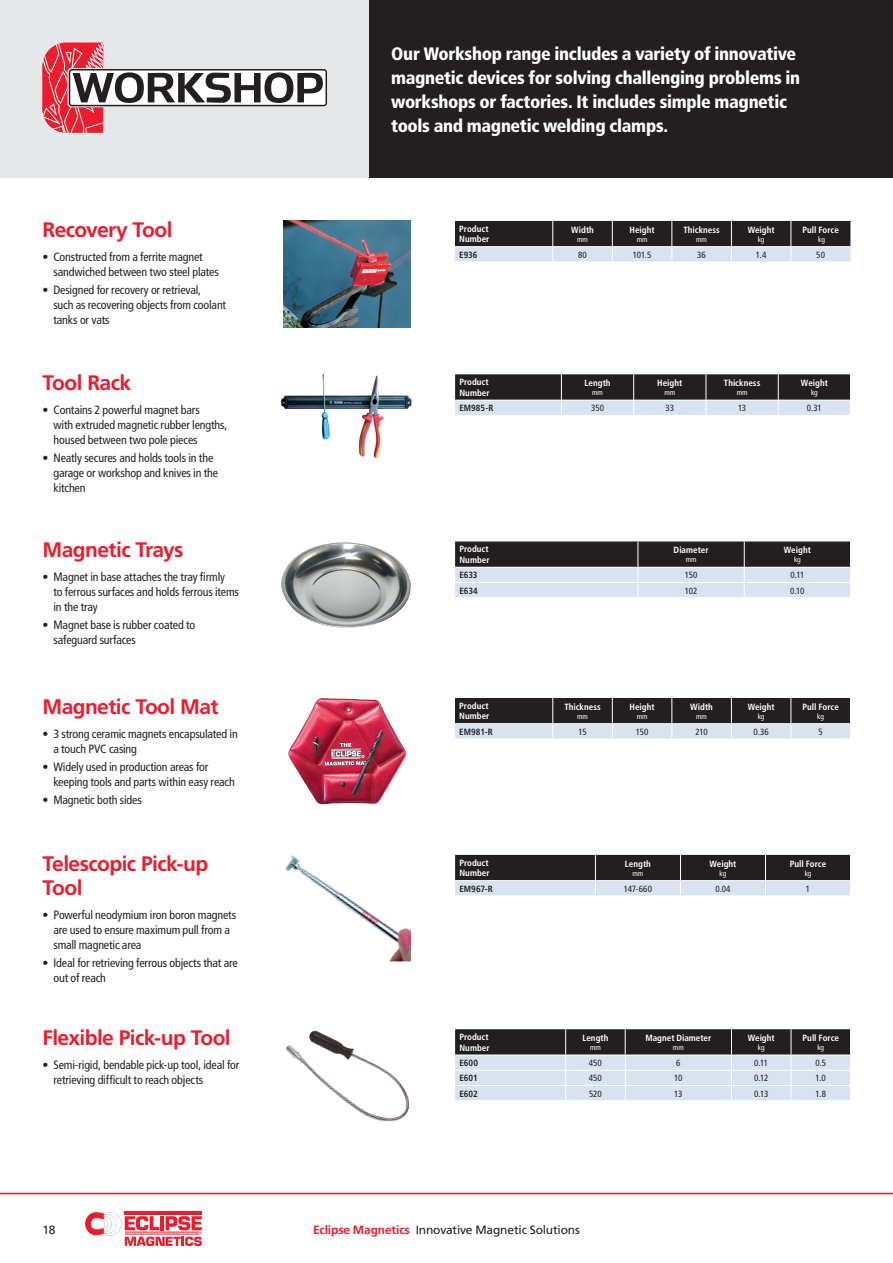
<style>
.page{position:relative;width:893px;height:1263px;background:#fff}
.page>*{position:absolute;margin:0;border:0;box-sizing:border-box;transform-origin:0 0}
.t1{font:700 21px/24px "Frutiger";letter-spacing:-.03em;color:#ee1b2c}
.t2{font:900 condensed 18px/24px "Frutiger";letter-spacing:-.02em;color:#fff}
.t3{font:condensed 12px "Frutiger";letter-spacing:-.01em;color:#231f20}
.t4{font:12px "Frutiger";letter-spacing:-.015em;color:#231f20}
.t5{font:700 condensed 9px/10.5px "Frutiger";color:#fff}
.t6{font:condensed 9px "Frutiger";letter-spacing:-.015em;color:#231f20}
.t7{font:700 condensed 9px "Frutiger";color:#231f20}
.t8{font:condensed 7.5px "Frutiger";letter-spacing:-.005em;color:#fff}
.s1{color:#fff}
.s2{font-weight:700;color:#ee1b2c}
</style>
<div class="page">
<svg style="left:85px;top:1212px;width:117px;height:34px"></svg>
<hr style="left:0;top:1193px;width:893px;height:1px;background:#ee1b2c">
<svg style="left:455px;top:221px;width:395px;height:41px;background:#6c6d72"></svg>
<img style="left:284px;top:221px;width:127px;height:106px">
<svg style="left:455px;top:374px;width:396px;height:41px;background:#6a6b70"></svg>
<img style="left:281px;top:374px;width:131px;height:84px">
<svg style="left:455px;top:541px;width:396px;height:56px;background:#898c93"></svg>
<svg style="left:455px;top:698px;width:396px;height:41px;background:#6e6e73"></svg>
<img style="left:288px;top:698px;width:118px;height:107px">
<svg style="left:455px;top:855px;width:396px;height:40px;background:#69696e"></svg>
<img style="left:285px;top:855px;width:126px;height:106px">
<svg style="left:455px;top:1029px;width:396px;height:71px;background:#9b9fa7"></svg>
<img style="left:285px;top:1031px;width:125px;height:91px">
<img style="left:281px;top:542px;width:130px;height:86px">
<div style="left:0;top:0;width:370px;height:178px;background:#e6e7e9"></div>
<div style="left:370px;top:0;width:523px;height:177px;background:#231f20"></div>
<svg style="left:42px;top:43px;width:281px;height:90px"></svg>
<hr style="left:892px;top:0;width:1px;height:154px;background:#e6e7e9">
<h1 class="t1" style="left:43px;top:217px;width:132px">Recovery Tool</h1>
<p class="t3" style="left:43px;top:249px;width:162px">• Constructed from a ferrite magnet</p>
<p class="t3" style="left:43px;top:264px;width:178px"><span class="s1">•</span> sandwiched between two steel plates</p>
<p class="t3" style="left:43px;top:282px;width:160px">• Designed for recovery or retrieval,</p>
<p class="t3" style="left:43px;top:297px;width:185px"><span class="s1">•</span> such as recovering objects from coolant</p>
<p class="t3" style="left:43px;top:312px;width:69px"><span class="s1">•</span> tanks or vats</p>
<h1 class="t1" style="left:43px;top:371px;width:90px">Tool Rack</h1>
<p class="t3" style="left:43px;top:403px;width:159px">• Contains 2 powerful magnet bars</p>
<p class="t3" style="left:43px;top:418px;width:186px"><span class="s1">•</span> with extruded magnetic rubber lengths,</p>
<p class="t3" style="left:43px;top:433px;width:157px"><span class="s1">•</span> housed between two pole pieces</p>
<p class="t3" style="left:43px;top:451px;width:172px">• Neatly secures and holds tools in the</p>
<p class="t3" style="left:43px;top:466px;width:177px"><span class="s1">•</span> garage or workshop and knives in the</p>
<p class="t3" style="left:43px;top:481px;width:44px"><span class="s1">•</span> kitchen</p>
<h1 class="t1" style="left:43px;top:538px;width:142px">Magnetic Trays</h1>
<p class="t3" style="left:43px;top:570px;width:184px">• Magnet in base attaches the tray firmly</p>
<p class="t3" style="left:43px;top:585px;width:198px"><span class="s1">•</span> to ferrous surfaces and holds ferrous items</p>
<p class="t3" style="left:43px;top:600px;width:57px"><span class="s1">•</span> in the tray</p>
<p class="t3" style="left:43px;top:618px;width:154px">• Magnet base is rubber coated to</p>
<p class="t3" style="left:43px;top:633px;width:95px"><span class="s1">•</span> safeguard surfaces</p>
<h1 class="t1" style="left:43px;top:694px;width:178px">Magnetic Tool Mat</h1>
<p class="t3" style="left:43px;top:726px;width:197px">• 3 strong ceramic magnets encapsulated in</p>
<p class="t3" style="left:43px;top:741px;width:96px"><span class="s1">•</span> a touch PVC casing</p>
<p class="t3" style="left:43px;top:759px;width:167px">• Widely used in production areas for</p>
<p class="t3" style="left:43px;top:774px;width:194px"><span class="s1">•</span> keeping tools and parts within easy reach</p>
<p class="t3" style="left:43px;top:792px;width:101px">• Magnetic both sides</p>
<h1 class="t1" style="left:43px;top:851px;width:167px">Telescopic Pick-up<br>Tool</h1>
<p class="t3" style="left:43px;top:907px;width:195px">• Powerful neodymium iron boron magnets</p>
<p class="t3" style="left:43px;top:922px;width:189px"><span class="s1">•</span> are used to ensure maximum pull from a</p>
<p class="t3" style="left:43px;top:937px;width:100px"><span class="s1">•</span> small magnetic area</p>
<p class="t3" style="left:43px;top:955px;width:197px">• Ideal for retrieving ferrous objects that are</p>
<p class="t3" style="left:43px;top:970px;width:65px"><span class="s1">•</span> out of reach</p>
<h1 class="t1" style="left:43px;top:1026px;width:190px">Flexible Pick-up Tool</h1>
<p class="t3" style="left:43px;top:1058px;width:198px">• Semi-rigid, bendable pick-up tool, ideal for</p>
<p class="t3" style="left:43px;top:1073px;width:162px"><span class="s1">•</span> retrieving difficult to reach objects</p>
<h2 class="t2" style="left:391px;top:42px;width:410px">Our Workshop range includes a variety of innovative magnetic devices for solving challenging problems in workshops or factories. It includes simple magnetic tools and magnetic welding clamps.</h2>
<p class="t5" style="left:459px;top:224px;width:32px">Product<br>Number</p>
<p class="t5" style="left:571px;top:224px;width:24px">Width</p>
<p class="t8" style="left:577px;top:235px;width:12px">mm</p>
<p class="t5" style="left:630px;top:224px;width:27px">Height</p>
<p class="t8" style="left:637px;top:235px;width:12px">mm</p>
<p class="t5" style="left:683px;top:224px;width:38px">Thickness</p>
<p class="t8" style="left:696px;top:235px;width:12px">mm</p>
<p class="t5" style="left:748px;top:224px;width:28px">Weight</p>
<p class="t8" style="left:758px;top:235px;width:8px">kg</p>
<p class="t5" style="left:802px;top:224px;width:38px">Pull Force</p>
<p class="t8" style="left:818px;top:235px;width:8px">kg</p>
<p class="t7" style="left:459px;top:249px;width:20px">E936</p>
<p class="t6" style="left:578px;top:249px;width:10px">80</p>
<p class="t6" style="left:633px;top:249px;width:20px">101.5</p>
<p class="t6" style="left:697px;top:249px;width:10px">36</p>
<p class="t6" style="left:756px;top:249px;width:12px">1.4</p>
<p class="t6" style="left:816px;top:249px;width:10px">50</p>
<p class="t5" style="left:459px;top:377px;width:32px">Product<br>Number</p>
<p class="t5" style="left:584px;top:378px;width:28px">Length</p>
<p class="t8" style="left:592px;top:388px;width:12px">mm</p>
<p class="t5" style="left:657px;top:378px;width:27px">Height</p>
<p class="t8" style="left:664px;top:388px;width:12px">mm</p>
<p class="t5" style="left:724px;top:378px;width:38px">Thickness</p>
<p class="t8" style="left:737px;top:388px;width:12px">mm</p>
<p class="t5" style="left:801px;top:378px;width:28px">Weight</p>
<p class="t8" style="left:811px;top:388px;width:8px">kg</p>
<p class="t7" style="left:459px;top:403px;width:36px">EM985-R</p>
<p class="t6" style="left:591px;top:403px;width:14px">350</p>
<p class="t6" style="left:666px;top:403px;width:10px">33</p>
<p class="t6" style="left:738px;top:403px;width:10px">13</p>
<p class="t6" style="left:807px;top:403px;width:17px">0.31</p>
<p class="t5" style="left:459px;top:544px;width:32px">Product<br>Number</p>
<p class="t5" style="left:674px;top:545px;width:36px">Diameter</p>
<p class="t8" style="left:686px;top:555px;width:12px">mm</p>
<p class="t5" style="left:784px;top:545px;width:28px">Weight</p>
<p class="t8" style="left:794px;top:555px;width:8px">kg</p>
<p class="t7" style="left:459px;top:570px;width:20px">E633</p>
<p class="t6" style="left:685px;top:570px;width:14px">150</p>
<p class="t6" style="left:790px;top:570px;width:15px">0.11</p>
<p class="t7" style="left:459px;top:585px;width:20px">E634</p>
<p class="t6" style="left:685px;top:585px;width:14px">102</p>
<p class="t6" style="left:790px;top:585px;width:16px">0.10</p>
<p class="t5" style="left:459px;top:701px;width:32px">Product<br>Number</p>
<p class="t5" style="left:564px;top:701px;width:38px">Thickness</p>
<p class="t8" style="left:577px;top:712px;width:12px">mm</p>
<p class="t5" style="left:630px;top:701px;width:27px">Height</p>
<p class="t8" style="left:637px;top:712px;width:12px">mm</p>
<p class="t5" style="left:690px;top:701px;width:24px">Width</p>
<p class="t8" style="left:696px;top:712px;width:12px">mm</p>
<p class="t5" style="left:748px;top:701px;width:28px">Weight</p>
<p class="t8" style="left:758px;top:712px;width:8px">kg</p>
<p class="t5" style="left:802px;top:701px;width:38px">Pull Force</p>
<p class="t8" style="left:817px;top:712px;width:8px">kg</p>
<p class="t7" style="left:459px;top:726px;width:35px">EM981-R</p>
<p class="t6" style="left:578px;top:726px;width:10px">15</p>
<p class="t6" style="left:636px;top:726px;width:14px">150</p>
<p class="t6" style="left:695px;top:726px;width:14px">210</p>
<p class="t6" style="left:754px;top:726px;width:17px">0.36</p>
<p class="t6" style="left:818px;top:726px;width:6px">5</p>
<p class="t5" style="left:459px;top:857px;width:32px">Product<br>Number</p>
<p class="t5" style="left:625px;top:858px;width:28px">Length</p>
<p class="t8" style="left:633px;top:869px;width:12px">mm</p>
<p class="t5" style="left:709px;top:858px;width:28px">Weight</p>
<p class="t8" style="left:720px;top:869px;width:8px">kg</p>
<p class="t5" style="left:790px;top:858px;width:38px">Pull Force</p>
<p class="t8" style="left:805px;top:869px;width:8px">kg</p>
<p class="t7" style="left:459px;top:883px;width:35px">EM967-R</p>
<p class="t6" style="left:624px;top:883px;width:30px">147-660</p>
<p class="t6" style="left:715px;top:883px;width:17px">0.04</p>
<p class="t6" style="left:806px;top:883px;width:6px">1</p>
<p class="t5" style="left:459px;top:1032px;width:32px">Product<br>Number</p>
<p class="t5" style="left:582px;top:1033px;width:28px">Length</p>
<p class="t8" style="left:590px;top:1043px;width:12px">mm</p>
<p class="t5" style="left:645px;top:1033px;width:67px">Magnet Diameter</p>
<p class="t8" style="left:673px;top:1043px;width:12px">mm</p>
<p class="t5" style="left:748px;top:1033px;width:28px">Weight</p>
<p class="t8" style="left:758px;top:1043px;width:8px">kg</p>
<p class="t5" style="left:803px;top:1033px;width:38px">Pull Force</p>
<p class="t8" style="left:817px;top:1043px;width:8px">kg</p>
<p class="t7" style="left:459px;top:1057px;width:20px">E600</p>
<p class="t6" style="left:589px;top:1058px;width:14px">450</p>
<p class="t6" style="left:676px;top:1058px;width:6px">6</p>
<p class="t6" style="left:754px;top:1058px;width:15px">0.11</p>
<p class="t6" style="left:815px;top:1058px;width:12px">0.5</p>
<p class="t7" style="left:459px;top:1073px;width:20px">E601</p>
<p class="t6" style="left:589px;top:1073px;width:14px">450</p>
<p class="t6" style="left:674px;top:1073px;width:10px">10</p>
<p class="t6" style="left:754px;top:1073px;width:16px">0.12</p>
<p class="t6" style="left:816px;top:1073px;width:12px">1.0</p>
<p class="t7" style="left:459px;top:1088px;width:20px">E602</p>
<p class="t6" style="left:589px;top:1088px;width:14px">520</p>
<p class="t6" style="left:674px;top:1088px;width:10px">13</p>
<p class="t6" style="left:754px;top:1088px;width:16px">0.13</p>
<p class="t6" style="left:816px;top:1088px;width:12px">1.8</p>
<p class="t4" style="left:43px;top:1222px;width:14px">18</p>
<p class="t4" style="left:313px;top:1222px;width:268px"><span class="s2">Eclipse Magnetics</span> Innovative Magnetic Solutions</p>
</div>
